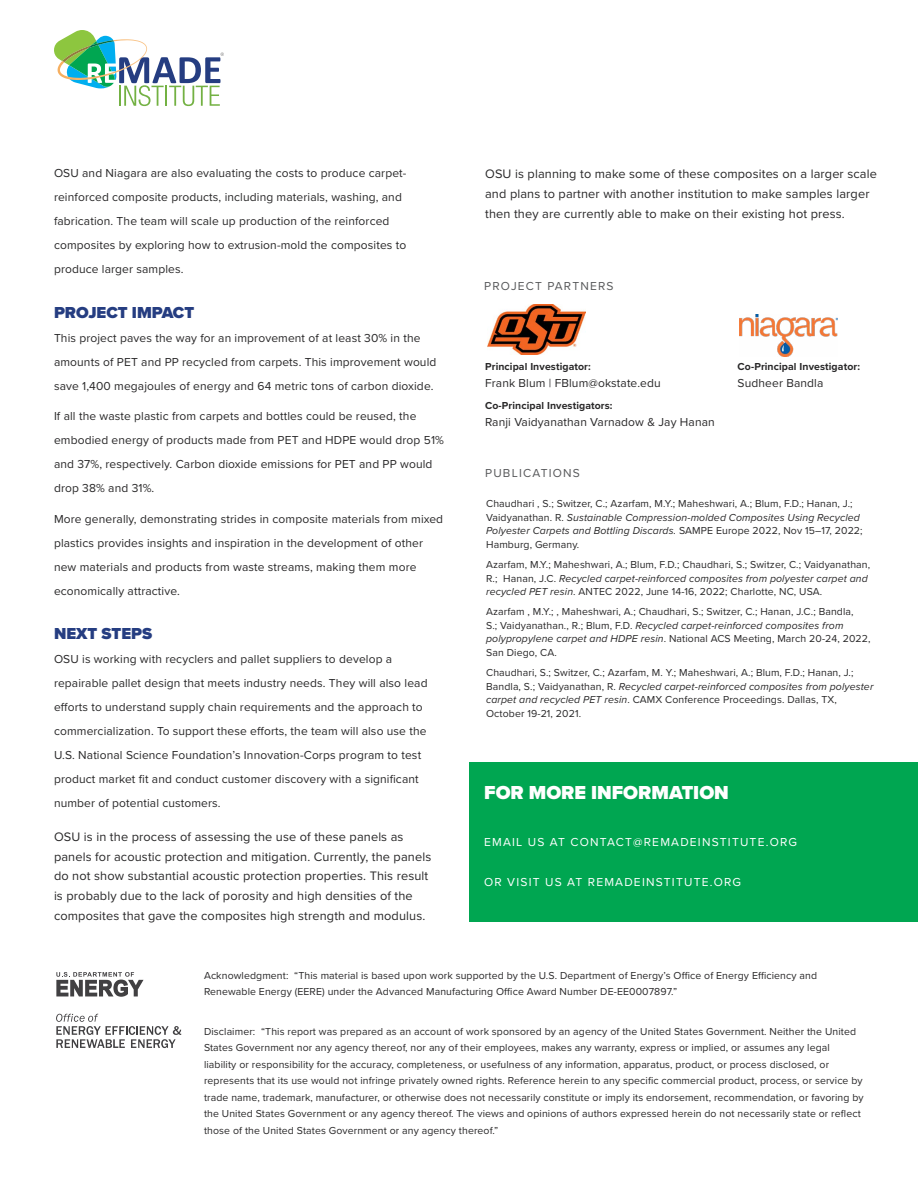
<style>
.page{position:relative;width:918px;height:1188px;background:#fff}
.page>*{position:absolute;margin:0;border:0;box-sizing:border-box;transform-origin:0 0}
.t1{font:900 19.5px "Proxima Nova";color:#fff}
.t2{font:900 16.5px "Proxima Nova";color:#253d81}
.t3{font:12.75px/20px "Proxima Nova";letter-spacing:.01em;color:#292829}
.t4{font:12px/24px "Proxima Nova";letter-spacing:.01em;color:#292829}
.t5{font:12px "Proxima Nova";letter-spacing:.1em;color:#fff}
.t6{font:12px "Proxima Nova";letter-spacing:.1em;color:#58595b}
.t7{font:10.5px/13.5px "Proxima Nova";letter-spacing:.01em;color:#292829}
.t8{font:700 10.5px "Proxima Nova";letter-spacing:.01em;color:#292829}
.s1{font-style:italic}
</style>
<div class="page">
<svg style="left:56px;top:1014px;width:125px;height:34px"></svg>
<svg style="left:56px;top:972px;width:88px;height:25px"></svg>
<img style="left:487px;top:305px;width:98px;height:49px">
<img style="left:740px;top:314px;width:98px;height:43px">
<div style="left:469px;top:763px;width:449px;height:159px;background:#00a651"></div>
<svg style="left:54px;top:30px;width:170px;height:76px"></svg>
<p class="t4" style="left:54px;top:161px;width:354px">OSU and Niagara are also evaluating the costs to produce carpet&shy;reinforced composite products, including materials, washing, and fabrication. The team will scale up production of the reinforced composites by exploring how to extrusion-mold the composites to produce larger samples.</p>
<h2 class="t2" style="left:54px;top:300px;width:142px">PROJECT IMPACT</h2>
<p class="t4" style="left:54px;top:325px;width:384px">This project paves the way for an improvement of at least 30% in the amounts of PET and PP recycled from carpets. This improvement would save 1,400 megajoules of energy and 64 metric tons of carbon dioxide.</p>
<p class="t4" style="left:54px;top:404px;width:391px">If all the waste plastic from carpets and bottles could be reused, the embodied energy of products made from PET and HDPE would drop 51% and 37%, respectively. Carbon dioxide emissions for PET and PP would drop 38% and 31%.</p>
<p class="t4" style="left:54px;top:507px;width:391px">More generally, demonstrating strides in composite materials from mixed plastics provides insights and inspiration in the development of other new materials and products from waste streams, making them more economically attractive.</p>
<h2 class="t2" style="left:54px;top:622px;width:100px">NEXT STEPS</h2>
<p class="t4" style="left:54px;top:647px;width:375px">OSU is working with recyclers and pallet suppliers to develop a repairable pallet design that meets industry needs. They will also lead efforts to understand supply chain requirements and the approach to commercialization. To support these efforts, the team will also use the U.S. National Science Foundation’s Innovation-Corps program to test product market fit and conduct customer discovery with a significant number of potential customers.</p>
<p class="t3" style="left:54px;top:826px;width:379px">OSU is in the process of assessing the use of these panels as panels for acoustic protection and mitigation. Currently, the panels do not show substantial acoustic protection properties. This result is probably due to the lack of porosity and high densities of the composites that gave the composites high strength and modulus.</p>
<p class="t3" style="left:485px;top:163px;width:393px">OSU is planning to make some of these composites on a larger scale and plans to partner with another institution to make samples larger then they are currently able to make on their existing hot press.</p>
<p class="t6" style="left:484px;top:277px;width:131px">PROJECT PARTNERS</p>
<p class="t8" style="left:485px;top:359px;width:107px">Principal Investigator:</p>
<p class="t4" style="left:485px;top:371px;width:177px">Frank Blum | FBlum@okstate.edu</p>
<p class="t8" style="left:485px;top:397px;width:129px">Co-Principal Investigators:</p>
<p class="t4" style="left:485px;top:410px;width:231px">Ranji Vaidyanathan Varnadow &amp; Jay Hanan</p>
<p class="t8" style="left:738px;top:359px;width:124px">Co-Principal Investigator:</p>
<p class="t4" style="left:738px;top:371px;width:87px">Sudheer Bandla</p>
<p class="t6" style="left:485px;top:464px;width:96px">PUBLICATIONS</p>
<p class="t7" style="left:486px;top:497px;width:378px">Chaudhari , S.; Switzer, C.; Azarfam, M.Y.; Maheshwari, A.; Blum, F.D.; Hanan, J.; Vaidyanathan. R. <span class="s1">Sustainable Compression-molded Composites Using Recycled Polyester Carpets and Bottling Discards.</span> SAMPE Europe 2022, Nov 15–17, 2022; Hamburg, Germany.</p>
<p class="t7" style="left:486px;top:557px;width:386px">Azarfam, M.Y.; Maheshwari, A.; Blum, F.D.; Chaudhari, S.; Switzer, C.; Vaidyanathan,<br>R.; Hanan, J.C. <span class="s1">Recycled carpet-reinforced composites from polyester carpet and recycled PET resin</span>. ANTEC 2022, June 14-16, 2022; Charlotte, NC, USA.</p>
<p class="t7" style="left:486px;top:605px;width:386px">Azarfam , M.Y.; , Maheshwari, A.; Chaudhari, S.; Switzer, C.; Hanan, J.C.; Bandla,<br>S.; Vaidyanathan., R.; Blum, F.D. <span class="s1">Recycled carpet-reinforced composites from polypropylene carpet and HDPE resin</span>. National ACS Meeting, March 20-24, 2022, San Diego, CA.</p>
<p class="t7" style="left:486px;top:665px;width:389px">Chaudhari, S.; Switzer, C.; Azarfam, M. Y.; Maheshwari, A.; Blum, F.D.; Hanan, J.; Bandla, S.; Vaidyanathan, R. <span class="s1">Recycled carpet-reinforced composites from polyester carpet and recycled PET resin</span>. CAMX Conference Proceedings. Dallas, TX, October 19-21, 2021.</p>
<h1 class="t1" style="left:484px;top:778px;width:246px">FOR MORE INFORMATION</h1>
<p class="t5" style="left:484px;top:833px;width:314px">EMAIL US AT CONTACT@REMADEINSTITUTE.ORG</p>
<p class="t5" style="left:484px;top:873px;width:259px">OR VISIT US AT REMADEINSTITUTE.ORG</p>
<p class="t7" style="left:204px;top:966px;width:615px;line-height:16.5px">Acknowledgment: “This material is based upon work supported by the U.S. Department of Energy’s Office of Energy Efficiency and<br>Renewable Energy (EERE) under the Advanced Manufacturing Office Award Number DE-EE0007897.”</p>
<p class="t7" style="left:204px;top:1023px;width:661px;line-height:16.5px">Disclaimer: “This report was prepared as an account of work sponsored by an agency of the United States Government. Neither the United States Government nor any agency thereof, nor any of their employees, makes any warranty, express or implied, or assumes any legal liability or responsibility for the accuracy, completeness, or usefulness of any information, apparatus, product, or process disclosed, or represents that its use would not infringe privately owned rights. Reference herein to any specific commercial product, process, or service by trade name, trademark, manufacturer, or otherwise does not necessarily constitute or imply its endorsement, recommendation, or favoring by the United States Government or any agency thereof. The views and opinions of authors expressed herein do not necessarily state or reflect those of the United States Government or any agency thereof.”</p>
</div>
